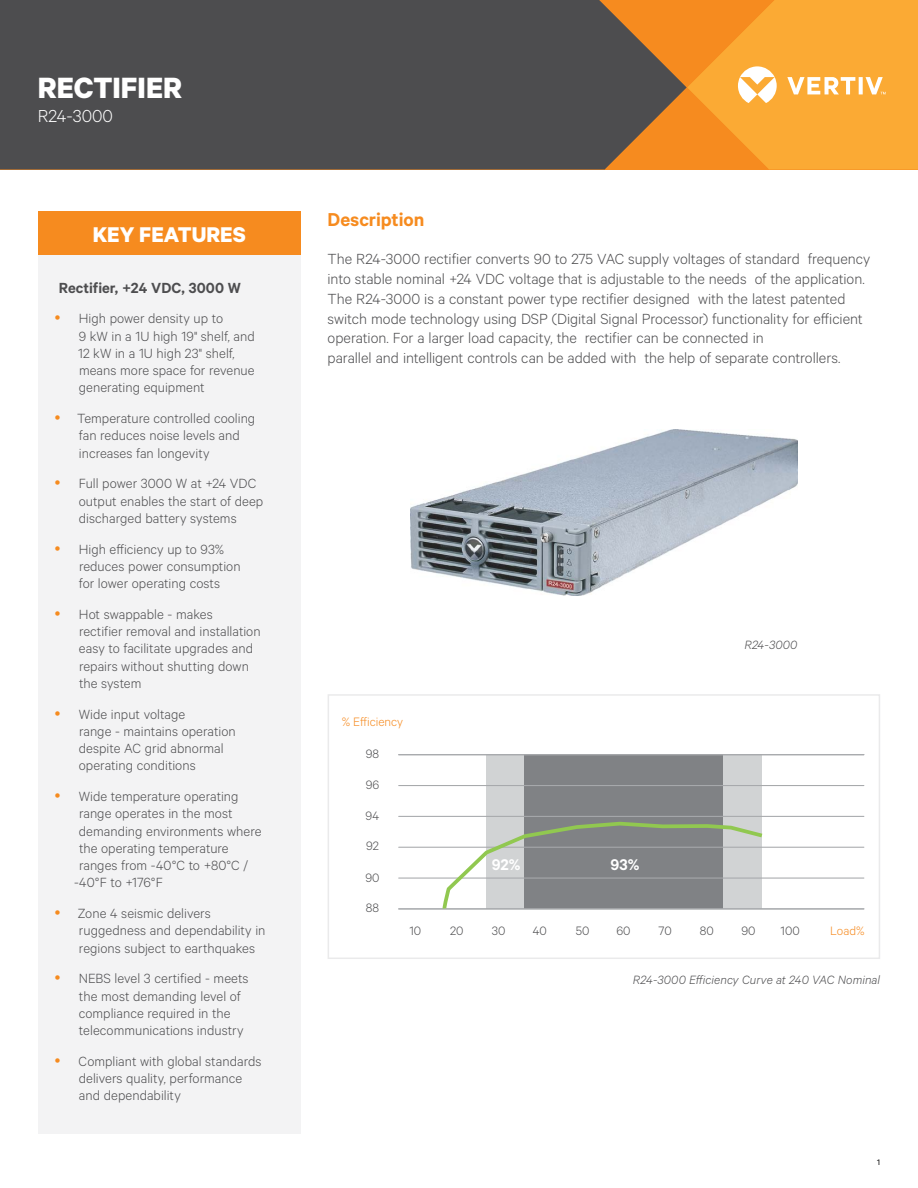
<style>
.page{position:relative;width:918px;height:1188px;background:#fff}
.page>*{position:absolute;margin:0;border:0;box-sizing:border-box;transform-origin:0 0}
.t1{font:700 33px "Calibre";color:#fff}
.t2{font:700 24px "Calibre";color:#fff}
.t3{font:600 21px "Calibre";letter-spacing:-.005em;color:#f68b1f}
.t4{font:300 19.5px "Calibre";color:#fff}
.t5{font:600 17.4px "Calibre";color:#fff}
.t6{font:300 16.5px/19.8px "Calibre";color:#4d4d4f}
.t7{font:600 16.5px "Calibre";letter-spacing:.005em;color:#4d4d4f}
.t8{font:300 15px/17.2px "Calibre";color:#4d4d4f}
.t9{font:300 13.65px "Calibre";color:#4d4d4f}
.t10{font:300 13.65px "Calibre";color:#f68b21}
.t11{font:italic 300 13.5px "Calibre";letter-spacing:.005em;color:#4d4d4f}
.t12{font:9px "Calibre";color:#000}
</style>
<div class="page">
<div style="left:0;top:0;width:563px;height:170px;background:#4d4d4f"></div>
<svg style="left:563px;top:0;width:355px;height:170px"></svg>
<div style="left:38px;top:254px;width:263px;height:880px;background:#f3f3f4"></div>
<div style="left:38px;top:211px;width:263px;height:43px;background:#f68b1f"></div>
<img style="left:410px;top:430px;width:387px;height:165px">
<div style="left:486px;top:755px;width:38px;height:154px;background:#d1d3d4"></div>
<div style="left:723px;top:755px;width:38px;height:154px;background:#d1d3d4"></div>
<div style="left:524px;top:755px;width:199px;height:154px;background:#808285"></div>
<hr style="left:399px;top:785px;width:465px;height:1px;background:#a7a9ac">
<hr style="left:399px;top:816px;width:465px;height:1px;background:#a7a9ac">
<hr style="left:399px;top:847px;width:465px;height:1px;background:#a7a9ac">
<hr style="left:399px;top:878px;width:465px;height:1px;background:#a7a9ac">
<hr style="left:399px;top:908px;width:465px;height:1px;background:#a7a9ac">
<hr style="left:399px;top:754px;width:465px;height:1px;background:#a7a9ac">
<svg style="left:443px;top:820px;width:323px;height:90px"></svg>
<div style="left:328px;top:694px;width:552px;height:265px;border:2px solid #eaeaeb"></div>
<h1 class="t1" style="left:38px;top:67px;width:146px">RECTIFIER</h1>
<h3 class="t4" style="left:38px;top:104px;width:77px">R24-3000</h3>
<h2 class="t2" style="left:93px;top:219px;width:155px">KEY FEATURES</h2>
<p class="t7" style="left:59px;top:278px;width:184px">Rectifier, +24 VDC, 3000 W</p>
<p class="t8" style="left:78px;top:310px;width:178px">High power density up to<br>9 kW in a 1U high 19" shelf, and<br>12 kW in a 1U high 23" shelf, means more space for revenue generating equipment</p>
<p class="t8" style="left:77px;top:409px;width:180px">Temperature controlled cooling fan reduces noise levels and increases fan longevity</p>
<p class="t8" style="left:79px;top:475px;width:186px">Full power 3000 W at +24 VDC output enables the start of deep discharged battery systems</p>
<p class="t8" style="left:79px;top:540px;width:163px">High efficiency up to 93% reduces power consumption for lower operating costs</p>
<p class="t8" style="left:79px;top:605px;width:183px">Hot swappable - makes<br>rectifier removal and installation easy to facilitate upgrades and repairs without shutting down the system</p>
<p class="t8" style="left:79px;top:705px;width:159px">Wide input voltage<br>range - maintains operation despite AC grid abnormal operating conditions</p>
<p class="t8" style="left:79px;top:787px;width:161px">Wide temperature operating</p>
<p class="t8" style="left:79px;top:805px;width:155px">range operates in the most</p>
<p class="t8" style="left:79px;top:822px;width:184px">demanding environments where</p>
<p class="t8" style="left:79px;top:839px;width:151px">the operating temperature</p>
<p class="t8" style="left:79px;top:856px;width:171px">ranges from -40°C to +80°C /</p>
<p class="t8" style="left:74px;top:874px;width:90px">-40°F to +176°F</p>
<p class="t8" style="left:78px;top:904px;width:189px">Zone 4 seismic delivers ruggedness and dependability in regions subject to earthquakes</p>
<p class="t8" style="left:79px;top:970px;width:171px">NEBS level 3 certified - meets the most demanding level of compliance required in the telecommunications industry</p>
<p class="t8" style="left:79px;top:1052px;width:184px">Compliant with global standards delivers quality, performance and dependability</p>
<h3 class="t3" style="left:328px;top:207px;width:98px">Description</h3>
<p class="t6" style="left:328px;top:248px;width:544px">The R24-3000 rectifier converts 90 to 275 VAC supply voltages of standard frequency into stable nominal +24 VDC voltage that is adjustable to the needs of the application.<br>The R24-3000 is a constant power type rectifier designed with the latest patented switch mode technology using DSP (Digital Signal Processor) functionality for efficient operation. For a larger load capacity, the rectifier can be connected in<br>parallel and intelligent controls can be added with the help of separate controllers.</p>
<p class="t10" style="left:342px;top:714px;width:63px">% Efficiency</p>
<p class="t9" style="left:366px;top:746px;width:15px">98</p>
<p class="t9" style="left:366px;top:777px;width:15px">96</p>
<p class="t9" style="left:366px;top:808px;width:15px">94</p>
<p class="t9" style="left:366px;top:838px;width:14px">92</p>
<p class="t9" style="left:365px;top:870px;width:16px">90</p>
<p class="t9" style="left:366px;top:900px;width:15px">88</p>
<p class="t5" style="left:492px;top:855px;width:30px">92%</p>
<p class="t5" style="left:611px;top:855px;width:30px">93%</p>
<p class="t11" style="left:744px;top:637px;width:55px">R24-3000</p>
<p class="t9" style="left:409px;top:923px;width:13px">10</p>
<p class="t9" style="left:450px;top:923px;width:15px">20</p>
<p class="t9" style="left:492px;top:923px;width:15px">30</p>
<p class="t9" style="left:533px;top:923px;width:16px">40</p>
<p class="t9" style="left:576px;top:923px;width:15px">50</p>
<p class="t9" style="left:616px;top:923px;width:16px">60</p>
<p class="t9" style="left:659px;top:923px;width:15px">70</p>
<p class="t9" style="left:700px;top:923px;width:15px">80</p>
<p class="t9" style="left:741px;top:923px;width:16px">90</p>
<p class="t9" style="left:781px;top:923px;width:21px">100</p>
<p class="t10" style="left:830px;top:923px;width:36px">Load%</p>
<p class="t11" style="left:633px;top:972px;width:249px">R24-3000 Efficiency Curve at 240 VAC Nominal</p>
<p class="t12" style="left:877px;top:1157px;width:4px">1</p>
</div>
